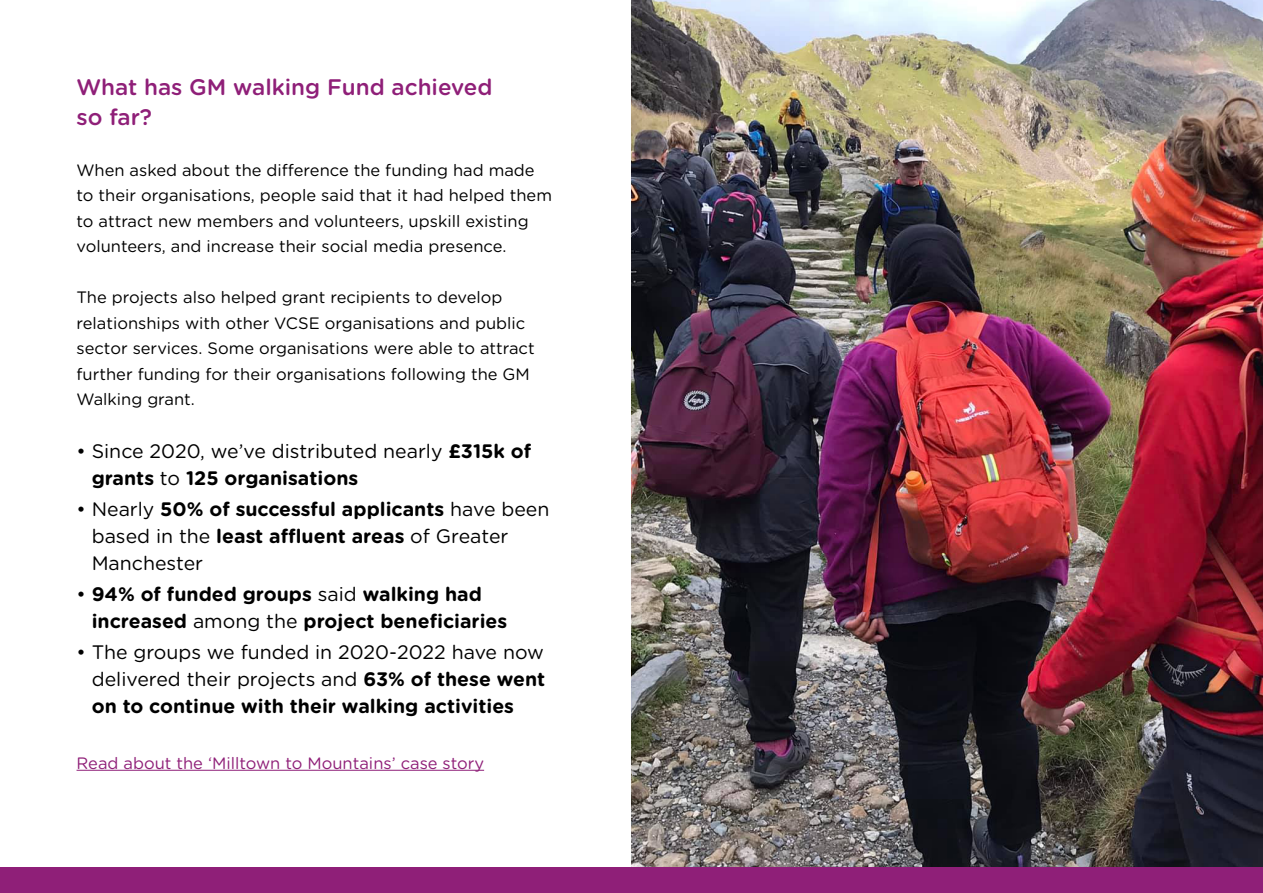
<style>
.page{position:relative;width:1263px;height:893px;background:#fff}
.page>*{position:absolute;margin:0;border:0;box-sizing:border-box;transform-origin:0 0}
.t1{font:500 22.5px/30px "Gotham Rounded";color:#8f1f78}
.t2{font:19.5px/27px "Gotham Rounded";color:#000}
.t3{font:700 19.5px/27px "Gotham Rounded";color:#000}
.t4{font:16.5px/25.5px "Gotham Rounded";color:#000}
.t5{font:16.5px "Gotham Rounded";color:#8f1f78}
.s1{font-weight:700}
.s2{font-weight:400}
</style>
<div class="page">
<img style="left:631px;top:0;width:632px;height:867px">
<hr style="left:77px;top:770px;width:407px;height:1px;background:#8f1f78">
<div style="left:0;top:867px;width:1263px;height:26px;background:#8f1f78"></div>
<h1 class="t1" style="left:77px;top:71px;width:417px">What has GM walking Fund achieved so far?</h1>
<p class="t4" style="left:77px;top:156px;width:477px">When asked about the difference the funding had made to their organisations, people said that it had helped them to attract new members and volunteers, upskill existing volunteers, and increase their social media presence.</p>
<p class="t4" style="left:77px;top:284px;width:460px">The projects also helped grant recipients to develop relationships with other VCSE organisations and public sector services. Some organisations were able to attract further funding for their organisations following the GM Walking grant.</p>
<p class="t2" style="left:92px;top:436px;width:441px;text-indent:-15px">• Since 2020, we’ve distributed nearly <span class="s1">£315k of grants</span> to <span class="s1">125 organisations</span></p>
<p class="t2" style="left:92px;top:495px;width:459px;text-indent:-15px">• Nearly <span class="s1">50% of successful applicants</span> have been based in the <span class="s1">least affluent areas</span> of Greater<br>Manchester</p>
<p class="t3" style="left:92px;top:580px;width:417px;text-indent:-15px"><span class="s2">•</span> 94% of funded groups <span class="s2">said</span> walking had increased <span class="s2">among the</span> project beneficiaries</p>
<p class="t2" style="left:92px;top:638px;width:455px;text-align:justify;text-indent:-15px">• The groups we funded in 2020-2022 have now delivered their projects and <span class="s1">63% of these went on to continue with their walking activities</span></p>
<p class="t5" style="left:77px;top:751px;width:409px">Read about the ‘Milltown to Mountains’ case story</p>
</div>
